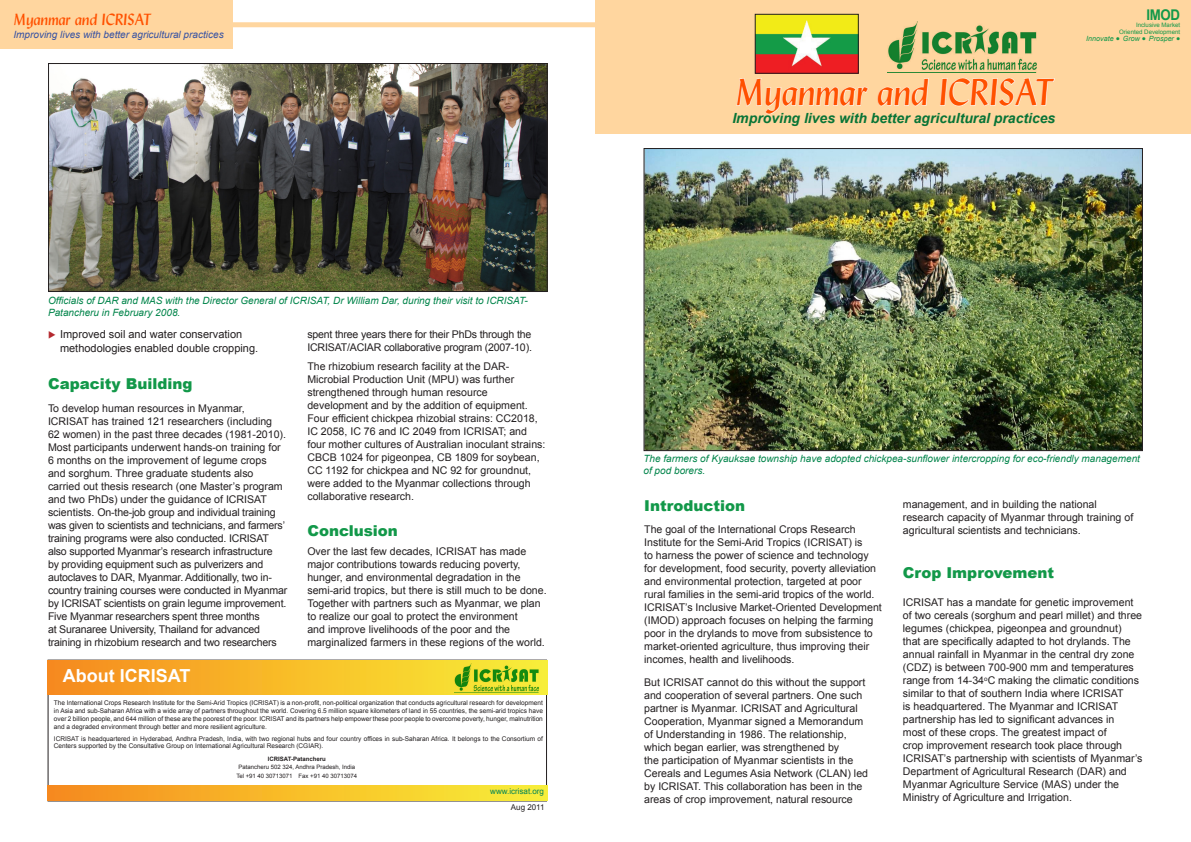
<style>
.page{position:relative;width:1191px;height:842px;background:#fff}
.page>*{position:absolute;margin:0;border:0;box-sizing:border-box;transform-origin:0 0}
.Body_Text_copy{font:italic 37px "Lydian BT";color:#ff5100}
.t1{font:700 18px "Arial";color:#fff}
.t2{font:italic 16px "Lydian BT";color:#ff5100}
.A{font:900 15px "Arial";color:#129849}
.t3{font:700 14.7px "Arial";color:#129849;scale:.9 1}
.Subtitle{font:italic 700 14px "Arial";color:#087436}
.Bullet{font:11px/14px "Arial";color:#231f20}
.Body_Text{font:10.6px/13px "Arial";color:#231f20}
.Body_Text-2{font:10.6px/13px "Arial";letter-spacing:-.02em;color:#231f20}
.t4{font:italic 10px/12px "Arial";color:#00844a}
.t5{font:italic 10px "Arial";color:#3752a3}
.t6{font:8px "Arial";color:#008457}
.t7{font:8px "Arial";color:#231f20}
.t8{font:italic 7.2px "Arial";color:#129849}
.t9{font:6.5px/7.8px "Arial";color:#231f20;text-align:justify}
.t10{font:6.1px/6.7px "Arial";color:#129849;text-align:right}
.t11{font:6px "Arial";color:#231f20}
.t12{font:700 6px "Arial";color:#231f20}
.s1{font-size:12px}
</style>
<div class="page">
<div style="left:595px;top:0;width:596px;height:134px;background:#ffd69f"></div>
<svg style="left:736px;top:78px;width:133px;height:37px"></svg>
<svg style="left:877px;top:78px;width:52px;height:29px"></svg>
<svg style="left:939px;top:77px;width:116px;height:30px"></svg>
<img style="left:887px;top:22px;width:150px;height:51px">
<div style="left:0;top:22px;width:595px;height:5px;background:#ffd69f"></div>
<div style="left:0;top:0;width:233px;height:48px;background:#ffd69f"></div>
<svg style="left:48px;top:661px;width:499px;height:33px;background:#f6b628"></svg>
<svg style="left:48px;top:785px;width:499px;height:15px;background:#f7bd2a"></svg>
<img style="left:454px;top:663px;width:87px;height:29px">
<img style="left:757px;top:16px;width:99px;height:55px">
<div style="left:755px;top:14px;width:103px;height:59px;border:1px solid #231f20"></div>
<img style="left:50px;top:65px;width:495px;height:225px">
<div style="left:48px;top:63px;width:499px;height:229px;border:1px solid #231f20"></div>
<img style="left:646px;top:150px;width:494px;height:299px">
<div style="left:644px;top:148px;width:498px;height:303px;border:1px solid #231f20"></div>
<p class="t2" style="left:14px;top:10px;width:139px">Myanmar and ICRISAT</p>
<p class="t3" style="left:1146px;top:5px;width:39px">IMOD</p>
<p class="t10" style="left:1119px;top:21px;width:63px">Inclusive Market<br>Oriented Development</p>
<p class="t8" style="left:1086px;top:34px;width:95px">Innovate <span class="s1">•</span> Grow <span class="s1">•</span> Prosper <span class="s1">•</span></p>
<p class="t5" style="left:14px;top:28px;width:212px">Improving lives with better agricultural practices</p>
<p class="t4" style="left:48px;top:295px;width:481px">Officials of DAR and MAS with the Director General of ICRISAT, Dr William Dar, during their visit to ICRISAT-<br>Patancheru in February 2008.</p>
<p class="Bullet" style="left:60px;top:327px;width:200px">Improved soil and water conservation methodologies enabled double cropping.</p>
<p class="A" style="left:48px;top:373px;width:146px">Capacity Building</p>
<p class="Body_Text-2" style="left:48px;top:402px;width:241px">To develop human resources in Myanmar, ICRISAT has trained 121 researchers (including<br>62 women) in the past three decades (1981-2010).<br>Most participants underwent hands-on training for 6 months on the improvement of legume crops<br>and sorghum. Three graduate students also carried out thesis research (one Master’s program and two PhDs) under the guidance of ICRISAT scientists. On-the-job group and individual training was given to scientists and technicians, and farmers’ training programs were also conducted. ICRISAT also supported Myanmar’s research infrastructure<br>by providing equipment such as pulverizers and autoclaves to DAR, Myanmar. Additionally, two in&shy;country training courses were conducted in Myanmar by ICRISAT scientists on grain legume improvement.<br>Five Myanmar researchers spent three months<br>at Suranaree University, Thailand for advanced training in rhizobium research and two researchers</p>
<p class="t1" style="left:63px;top:663px;width:129px">About ICRISAT</p>
<p class="Body_Text-2" style="left:307px;top:328px;width:226px">spent three years there for their PhDs through the<br>ICRISAT/ACIAR collaborative program (2007-10).</p>
<p class="Body_Text" style="left:307px;top:360px;width:240px">The rhizobium research facility at the DAR-Microbial Production Unit (MPU) was further strengthened through human resource development and by the addition of equipment.<br>Four efficient chickpea rhizobial strains: CC2018, IC 2058, IC 76 and IC 2049 from ICRISAT; and four mother cultures of Australian inoculant strains:<br>CBCB 1024 for pigeonpea, CB 1809 for soybean, CC 1192 for chickpea and NC 92 for groundnut, were added to the Myanmar collections through collaborative research.</p>
<p class="A" style="left:307px;top:520px;width:92px">Conclusion</p>
<p class="Body_Text" style="left:307px;top:545px;width:241px">Over the last few decades, ICRISAT has made major contributions towards reducing poverty, hunger, and environmental degradation in the semi-arid tropics, but there is still much to be done.<br>Together with partners such as Myanmar, we plan to realize our goal to protect the environment<br>and improve livelihoods of the poor and the marginalized farmers in these regions of the world.</p>
<p class="t9" style="left:54px;top:699px;width:490px">The International Crops Research Institute for the Semi-Arid Tropics (ICRISAT) is a non-profit, non-political organization that conducts agricultural research for development in Asia and sub-Saharan Africa with a wide array of partners throughout the world. Covering 6.5 million square kilometers of land in 55 countries, the semi-arid tropics have over 2 billion people, and 644 million of these are the poorest of the poor. ICRISAT and its partners help empower these poor people to overcome poverty, hunger, malnutrition and a degraded environment through better and more resilient agriculture.</p>
<p class="t9" style="left:54px;top:734px;width:490px">ICRISAT is headquartered in Hyderabad, Andhra Pradesh, India, with two regional hubs and four country offices in sub-Saharan Africa. It belongs to the Consortium of<br>Centers supported by the Consultative Group on International Agricultural Research (CGIAR).</p>
<p class="t12" style="left:268px;top:755px;width:59px">ICRISAT-Patancheru</p>
<p class="t11" style="left:238px;top:763px;width:118px">Patancheru 502 324, Andhra Pradesh, India</p>
<p class="t11" style="left:236px;top:772px;width:122px">Tel +91 40 30713071 Fax +91 40 30713074</p>
<p class="t6" style="left:490px;top:786px;width:55px">www.icrisat.org</p>
<p class="t7" style="left:511px;top:802px;width:35px">Aug 2011</p>
<p class="Body_Text_copy" style="left:735px;top:69px;width:320px">Myanmar and ICRISAT</p>
<p class="Subtitle" style="left:732px;top:109px;width:324px">Improving lives with better agricultural practices</p>
<p class="t4" style="left:643px;top:453px;width:498px">The farmers of Kyauksae township have adopted chickpea-sunflower intercropping for eco-friendly management of pod borers.</p>
<p class="A" style="left:644px;top:494px;width:103px">Introduction</p>
<p class="Body_Text" style="left:644px;top:523px;width:239px">The goal of the International Crops Research Institute for the Semi-Arid Tropics (ICRISAT) is<br>to harness the power of science and technology for development, food security, poverty alleviation and environmental protection, targeted at poor rural families in the semi-arid tropics of the world.<br>ICRISAT’s Inclusive Market-Oriented Development (IMOD) approach focuses on helping the farming poor in the drylands to move from subsistence to market-oriented agriculture, thus improving their incomes, health and livelihoods.</p>
<p class="Body_Text" style="left:644px;top:676px;width:225px">But ICRISAT cannot do this without the support and cooperation of several partners. One such partner is Myanmar. ICRISAT and Agricultural Cooperation, Myanmar signed a Memorandum of Understanding in 1986. The relationship, which began earlier, was strengthened by<br>the participation of Myanmar scientists in the Cereals and Legumes Asia Network (CLAN) led by ICRISAT. This collaboration has been in the areas of crop improvement, natural resource</p>
<p class="Body_Text" style="left:903px;top:497px;width:232px">management, and in building the national research capacity of Myanmar through training of agricultural scientists and technicians.</p>
<p class="A" style="left:903px;top:562px;width:153px">Crop Improvement</p>
<p class="Body_Text" style="left:903px;top:596px;width:241px">ICRISAT has a mandate for genetic improvement of two cereals (sorghum and pearl millet) and three legumes (chickpea, pigeonpea and groundnut)<br>that are specifically adapted to hot drylands. The annual rainfall in Myanmar in the central dry zone (CDZ) is between 700-900 mm and temperatures range from 14-34<sup>o</sup>C making the climatic conditions similar to that of southern India where ICRISAT<br>is headquartered. The Myanmar and ICRISAT partnership has led to significant advances in<br>most of these crops. The greatest impact of<br>crop improvement research took place through ICRISAT’s partnership with scientists of Myanmar’s Department of Agricultural Research (DAR) and Myanmar Agriculture Service (MAS) under the Ministry of Agriculture and Irrigation.</p>
</div>
